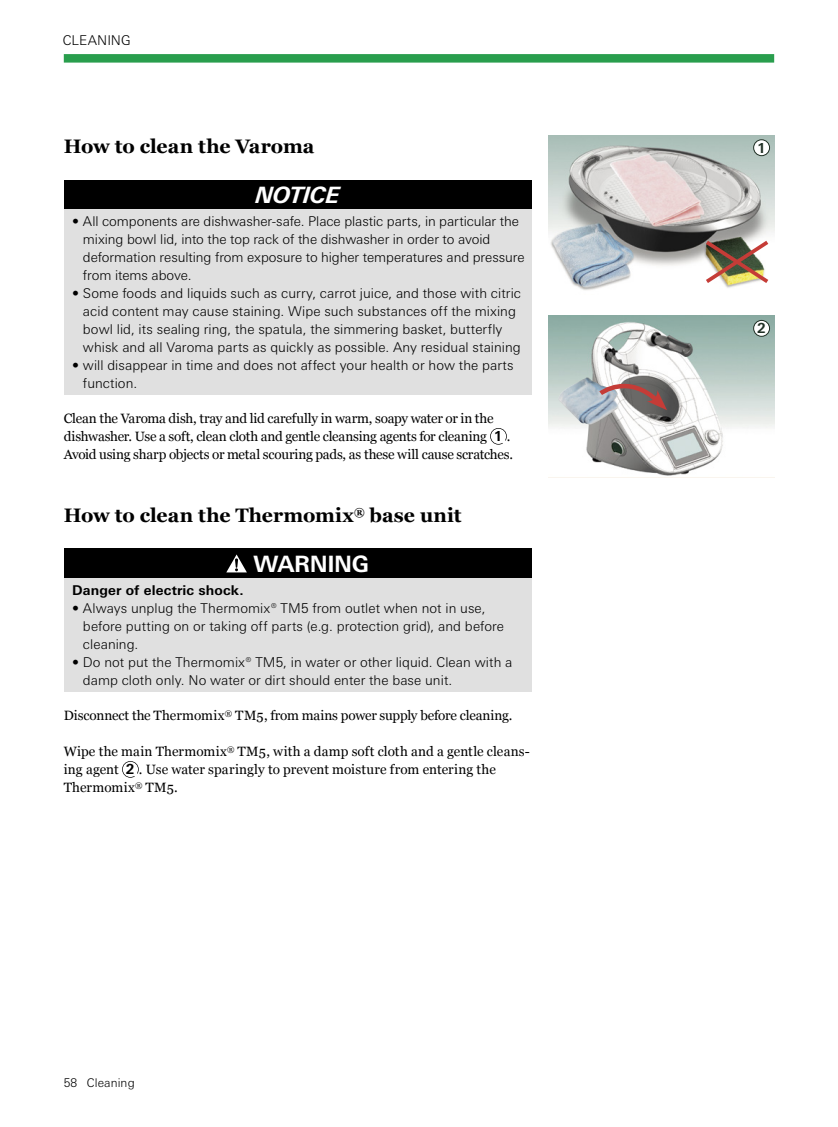
<style>
.page{position:relative;width:838px;height:1127px;background:#fff}
.page>*{position:absolute;margin:0;border:0;box-sizing:border-box;transform-origin:0 0}
.t1{font:700 22.5px "Univers Next W1 G";letter-spacing:-.02em;color:#fff}
.t2{font:italic 700 22.5px "Univers Next W1 G";letter-spacing:-.02em;color:#fff}
.t3{font:700 19.5px "Georgia";color:#000}
.t4{font:700 13.8px "Univers Next W1 G";color:#203025}
.t5{font:300 13.5px/18px "Univers Next W1 G";letter-spacing:.005em;color:#000}
.t6{font:13.5px/18px "Georgia";letter-spacing:-.005em;color:#000}
.t7{font:700 13.5px "Univers Next W1 G";letter-spacing:.01em;color:#000}
.t8{font:300 12px "Univers Next W1 G";letter-spacing:.005em;color:#000}
.s1{font-family:"Univers Next W1 G";font-weight:700;font-size:13.8px}
</style>
<div class="page">
<div style="left:64px;top:54px;width:710px;height:9px;background:#299e4d"></div>
<img style="left:549px;top:315px;width:225px;height:161px">
<img style="left:558px;top:377px;width:61px;height:48px">
<svg style="left:596px;top:372px;width:71px;height:38px"></svg>
<div style="left:64px;top:180px;width:467px;height:29px;background:#000"></div>
<div style="left:64px;top:209px;width:467px;height:186px;background:#e0e0e0"></div>
<svg style="left:490px;top:428px;width:17px;height:17px"></svg>
<div style="left:64px;top:548px;width:467px;height:30px;background:#000"></div>
<div style="left:64px;top:578px;width:467px;height:114px;background:#e0e0e0"></div>
<svg style="left:226px;top:554px;width:21px;height:18px"></svg>
<svg style="left:122px;top:761px;width:17px;height:17px"></svg>
<div style="left:753px;top:320px;width:16px;height:16px;background:#fff;border-radius:50%"></div>
<div style="left:753px;top:320px;width:17px;height:17px;border:1px solid #203025;border-radius:50%"></div>
<img style="left:549px;top:135px;width:225px;height:155px">
<img style="left:701px;top:237px;width:71px;height:50px">
<div style="left:753px;top:140px;width:16px;height:16px;background:#fff;border-radius:50%"></div>
<div style="left:753px;top:139px;width:17px;height:17px;border:1px solid #203025;border-radius:50%"></div>
<p class="t5" style="left:63px;top:31px;width:70px">CLEANING</p>
<h2 class="t3" style="left:64px;top:134px;width:252px">How to clean the Varoma</h2>
<h1 class="t2" style="left:255px;top:181px;width:86px">NOTICE</h1>
<p class="t5" style="left:83px;top:212px;width:443px;text-indent:-11px">• All components are dishwasher-safe. Place plastic parts, in particular the mixing bowl lid, into the top rack of the dishwasher in order to avoid deformation resulting from exposure to higher temperatures and pressure from items above.</p>
<p class="t5" style="left:83px;top:284px;width:439px;text-indent:-11px">• Some foods and liquids such as curry, carrot juice, and those with citric acid content may cause staining. Wipe such substances off the mixing bowl lid, its sealing ring, the spatula, the simmering basket, butterfly whisk and all Varoma parts as quickly as possible. Any residual staining</p>
<p class="t5" style="left:83px;top:356px;width:432px;text-indent:-11px">• will disappear in time and does not affect your health or how the parts function.</p>
<p class="t6" style="left:64px;top:410px;width:451px">Clean the Varoma dish, tray and lid carefully in warm, soapy water or in the dishwasher. Use a soft, clean cloth and gentle cleansing agents for cleaning <span class="s1">1</span> .<br>Avoid using sharp objects or metal scouring pads, as these will cause scratches.</p>
<h2 class="t3" style="left:64px;top:503px;width:399px">How to clean the Thermomix<sup>®</sup> base unit</h2>
<h1 class="t1" style="left:253px;top:551px;width:117px">WARNING</h1>
<p class="t7" style="left:72px;top:582px;width:173px">Danger of electric shock.</p>
<p class="t5" style="left:83px;top:599px;width:422px;text-indent:-11px">• Always unplug the Thermomix® TM5 from outlet when not in use, before putting on or taking off parts (e.g. protection grid), and before cleaning.</p>
<p class="t5" style="left:83px;top:653px;width:431px;text-indent:-11px">• Do not put the Thermomix® TM5, in water or other liquid. Clean with a damp cloth only. No water or dirt should enter the base unit.</p>
<p class="t6" style="left:64px;top:707px;width:450px">Disconnect the Thermomix<sup>®</sup> TM5, from mains power supply before cleaning.</p>
<p class="t6" style="left:64px;top:743px;width:468px">Wipe the main Thermomix<sup>®</sup> TM5, with a damp soft cloth and a gentle cleans&shy;ing agent <span class="s1">2</span> . Use water sparingly to prevent moisture from entering the<br>Thermomix<sup>®</sup> TM5.</p>
<p class="t8" style="left:64px;top:1075px;width:15px">58</p>
<p class="t8" style="left:87px;top:1075px;width:49px">Cleaning</p>
<p class="t4" style="left:757px;top:140px;width:10px">1</p>
<p class="t4" style="left:757px;top:320px;width:10px">2</p>
</div>
